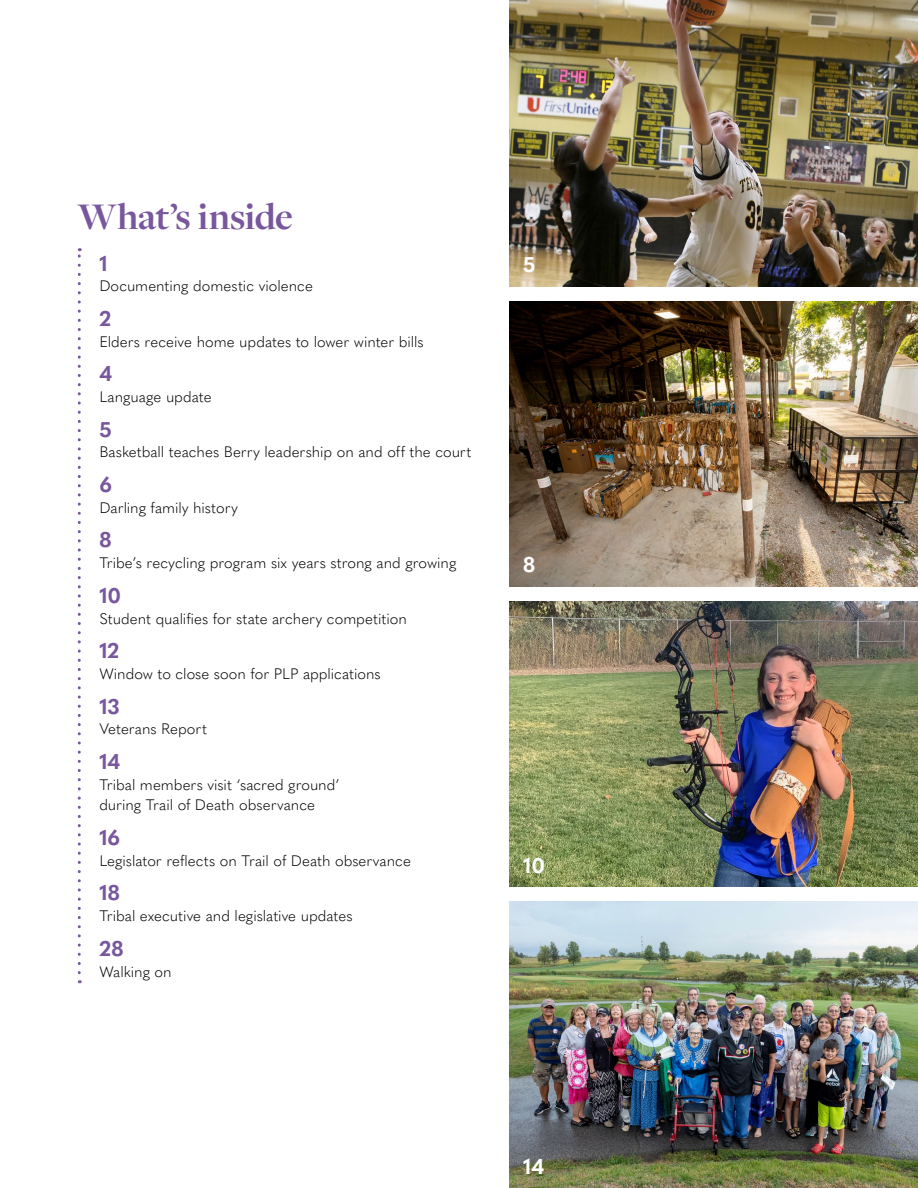
<style>
.page{position:relative;width:918px;height:1188px;background:#fff}
.page>*{position:absolute;margin:0;border:0;box-sizing:border-box;transform-origin:0 0}
.t1{font:700 39px "Freight Disp Pro";letter-spacing:-.01em;color:#78579d}
.t2{font:700 21px "Quasimoda";color:#78579d}
.t3{font:700 21px "Quasimoda";color:#fff}
.t4{font:300 15px/20.7px "Quasimoda";color:#000}
</style>
<div class="page">
<img style="left:510px;top:601px;width:408px;height:587px">
<svg style="left:78px;top:248px;width:3px;height:725px"></svg>
<img style="left:510px;top:0;width:408px;height:587px">
<div style="left:498px;top:888px;width:420px;height:13px;background:#fff"></div>
<div style="left:498px;top:287px;width:420px;height:13px;background:#fff"></div>
<h1 class="t1" style="left:78px;top:191px;width:217px">What’s inside</h1>
<h2 class="t2" style="left:99px;top:247px;width:10px">1</h2>
<p class="t4" style="left:99px;top:275px;width:215px">Documenting domestic violence</p>
<h2 class="t2" style="left:99px;top:302px;width:13px">2</h2>
<p class="t4" style="left:99px;top:330px;width:326px">Elders receive home updates to lower winter bills</p>
<h2 class="t2" style="left:99px;top:358px;width:14px">4</h2>
<p class="t4" style="left:99px;top:385px;width:114px">Language update</p>
<h2 class="t2" style="left:99px;top:413px;width:14px">5</h2>
<p class="t4" style="left:99px;top:441px;width:374px">Basketball teaches Berry leadership on and off the court</p>
<h2 class="t2" style="left:99px;top:468px;width:14px">6</h2>
<p class="t4" style="left:99px;top:496px;width:140px">Darling family history</p>
<h2 class="t2" style="left:99px;top:524px;width:14px">8</h2>
<p class="t4" style="left:99px;top:552px;width:359px">Tribe’s recycling program six years strong and growing</p>
<h2 class="t2" style="left:99px;top:579px;width:23px">10</h2>
<p class="t4" style="left:99px;top:607px;width:309px">Student qualifies for state archery competition</p>
<h2 class="t2" style="left:99px;top:634px;width:21px">12</h2>
<p class="t4" style="left:99px;top:662px;width:283px">Window to close soon for PLP applications</p>
<h2 class="t2" style="left:99px;top:690px;width:22px">13</h2>
<p class="t4" style="left:99px;top:718px;width:109px">Veterans Report</p>
<h2 class="t2" style="left:99px;top:745px;width:22px">14</h2>
<p class="t4" style="left:99px;top:773px;width:242px">Tribal members visit ‘sacred ground’ during Trail of Death observance</p>
<h2 class="t2" style="left:99px;top:821px;width:22px">16</h2>
<p class="t4" style="left:99px;top:849px;width:313px">Legislator reflects on Trail of Death observance</p>
<h2 class="t2" style="left:99px;top:877px;width:22px">18</h2>
<p class="t4" style="left:99px;top:905px;width:255px">Tribal executive and legislative updates</p>
<h2 class="t2" style="left:99px;top:932px;width:26px">28</h2>
<p class="t4" style="left:99px;top:960px;width:74px">Walking on</p>
<h2 class="t3" style="left:523px;top:248px;width:14px">5</h2>
<h2 class="t3" style="left:523px;top:549px;width:14px">8</h2>
<h2 class="t3" style="left:523px;top:850px;width:23px">10</h2>
<h2 class="t3" style="left:523px;top:1151px;width:22px">14</h2>
</div>
